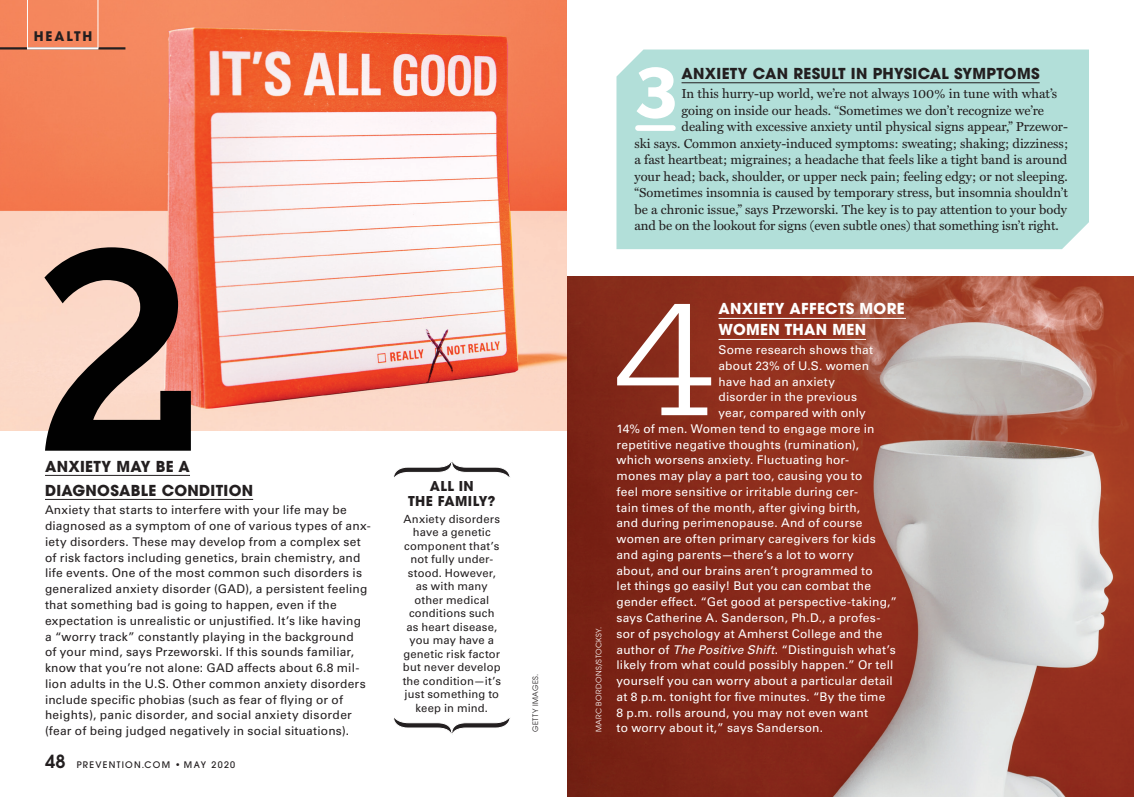
<style>
.page{position:relative;width:1134px;height:797px;background:#fff}
.page>*{position:absolute;margin:0;border:0;box-sizing:border-box;transform-origin:0 0}
.top_ten{font:500 314.55px "Egyptian Slate Pro";color:#010101}
.dep_side_txt{font:300 175.05px "Egyptian Slate Pro";color:#fff;scale:1.15 1}
.top_ten-2{font:700 78.3px "Egyptian Slate Pro";color:#fff}
.dep_side_txt-2{font:700 15px "ITC Avant Garde Pro";letter-spacing:.02em;color:#231f20}
.dep_side_txt-3{font:700 15px/21px "ITC Avant Garde Pro";letter-spacing:.02em;color:#fff}
.dep_txt_ind_5l{font:700 13.5px/15px "ITC Avant Garde Pro";letter-spacing:.03em;color:#231f20;text-align:center}
.top_ten-3{font:13.2px "Miller Text";color:#231f20}
.t1{font:700 13.2px "ITC Avant Garde Pro";letter-spacing:.15em;color:#231f20}
.dep_side_txt-4{font:12px "Univers LTCYR 55 Roman";letter-spacing:.015em;color:#fff}
.dep_side_txt-5{font:12px/15.8px "Univers LTCYR 55 Roman";letter-spacing:.015em;color:#231f20}
.dep_txt_ind_5l-2{font:11.25px/13.5px "Univers LTCYR 55 Roman";letter-spacing:.015em;color:#231f20;text-align:center}
.fea_feet_rhp{font:500 9px "ITC Avant Garde Pro";letter-spacing:.14em;color:#231f20}
.t2{font:7.5px "ITC Avant Garde Pro";letter-spacing:.05em;color:#fff}
.t3{font:7.5px "ITC Avant Garde Pro";letter-spacing:.05em;color:#231f20}
.s1{font-weight:600;font-size:18px}
.s2{font-family:"Univers LTCYR 55";font-style:italic}
</style>
<div class="page">
<img style="left:567px;top:276px;width:567px;height:520px">
<img style="left:0;top:0;width:567px;height:430px">
<hr style="left:0;top:47px;width:125px;height:2px;background:#231f20">
<hr style="left:27px;top:0;width:1px;height:48px;background:#fff">
<hr style="left:97px;top:0;width:1px;height:48px;background:#fff">
<hr style="left:27px;top:47px;width:71px;height:2px;background:#fff">
<hr style="left:45px;top:475px;width:145px;height:1px;background:#231f20">
<hr style="left:45px;top:499px;width:208px;height:1px;background:#231f20">
<hr style="left:718px;top:318px;width:188px;height:1px;background:#fff">
<hr style="left:718px;top:339px;width:148px;height:1px;background:#fff">
<div style="left:616px;top:50px;width:473px;height:199px;background:#b2dfd9"></div>
<hr style="left:682px;top:82px;width:358px;height:1px;background:#231f20">
<div style="left:638px;top:125px;width:35px;height:6px;background:#fff"></div>
<svg style="left:394px;top:460px;width:116px;height:18px"></svg>
<svg style="left:393px;top:718px;width:117px;height:17px"></svg>
<p class="t1" style="left:34px;top:28px;width:60px">HEALTH</p>
<p class="top_ten" style="left:36px;top:181px;width:168px">2</p>
<p class="dep_side_txt-2" style="left:45px;top:456px;width:147px">ANXIETY MAY BE A</p>
<p class="dep_side_txt-2" style="left:45px;top:480px;width:210px">DIAGNOSABLE CONDITION</p>
<p class="dep_side_txt-5" style="left:45px;top:501px;width:327px">Anxiety that starts to interfere with your life may be diagnosed as a symptom of one of various types of anx&shy;iety disorders. These may develop from a complex set of risk factors including genetics, brain chemistry, and life events. One of the most common such disorders is generalized anxiety disorder (GAD), a persistent feeling that something bad is going to happen, even if the expectation is unrealistic or unjustified. It’s like having a “worry track” constantly playing in the background<br>of your mind, says Przeworski. If this sounds familiar, know that you’re not alone: GAD affects about 6.8 mil&shy;lion adults in the U.S. Other common anxiety disorders include specific phobias (such as fear of flying or of heights), panic disorder, and social anxiety disorder (fear of being judged negatively in social situations).</p>
<p class="fea_feet_rhp" style="left:45px;top:758px;width:192px"><span class="s1">48</span> PREVENTION.COM • MAY 2020</p>
<p class="dep_txt_ind_5l" style="left:408px;top:478px;width:89px">ALL IN<br>THE FAMILY?</p>
<p class="dep_txt_ind_5l-2" style="left:403px;top:511px;width:100px">Anxiety disorders have a genetic component that’s not fully under&shy;stood. However, as with many other medical conditions such as heart disease, you may have a genetic risk factor but never develop the condition—it’s just something to keep in mind.</p>
<p class="t3" style="left:531px;top:732px;width:60px;rotate:-90deg">GETTY IMAGES.</p>
<p class="top_ten-2" style="left:635px;top:49px;width:46px">3</p>
<p class="dep_side_txt-2" style="left:682px;top:63px;width:360px">ANXIETY CAN RESULT IN PHYSICAL SYMPTOMS</p>
<p class="top_ten-3" style="left:682px;top:83px;width:377px">In this hurry-up world, we’re not always 100% in tune with what’s</p>
<p class="top_ten-3" style="left:682px;top:100px;width:364px">going on inside our heads. “Sometimes we don’t recognize we’re</p>
<p class="top_ten-3" style="left:682px;top:116px;width:388px">dealing with excessive anxiety until physical signs appear,” Przewor-</p>
<p class="top_ten-3" style="left:634px;top:133px;width:435px">ski says. Common anxiety-induced symptoms: sweating; shaking; dizziness;</p>
<p class="top_ten-3" style="left:634px;top:149px;width:434px">a fast heartbeat; migraines; a headache that feels like a tight band is around</p>
<p class="top_ten-3" style="left:634px;top:166px;width:435px">your head; back, shoulder, or upper neck pain; feeling edgy; or not sleeping.</p>
<p class="top_ten-3" style="left:634px;top:182px;width:435px">“Sometimes insomnia is caused by temporary stress, but insomnia shouldn’t</p>
<p class="top_ten-3" style="left:634px;top:199px;width:434px">be a chronic issue,” says Przeworski. The key is to pay attention to your body</p>
<p class="top_ten-3" style="left:634px;top:215px;width:426px">and be on the lookout for signs (even subtle ones) that something isn’t right.</p>
<p class="t2" style="left:594px;top:732px;width:107px;rotate:-90deg">MARC BORDONS/STOCKSY.</p>
<p class="dep_side_txt-3" style="left:718px;top:298px;width:188px">ANXIETY AFFECTS MORE<br>WOMEN THAN MEN</p>
<p class="dep_side_txt-4" style="left:718px;top:341px;width:156px">Some research shows that</p>
<p class="dep_side_txt-4" style="left:718px;top:357px;width:152px">about 23% of U.S. women</p>
<p class="dep_side_txt-4" style="left:718px;top:373px;width:118px">have had an anxiety</p>
<p class="dep_side_txt-4" style="left:718px;top:389px;width:140px">disorder in the previous</p>
<p class="dep_side_txt-4" style="left:718px;top:404px;width:149px">year, compared with only</p>
<p class="dep_side_txt-4" style="left:616px;top:420px;width:260px">14% of men. Women tend to engage more in</p>
<p class="dep_side_txt-4" style="left:616px;top:436px;width:244px">repetitive negative thoughts (rumination),</p>
<p class="dep_side_txt-4" style="left:616px;top:452px;width:234px">which worsens anxiety. Fluctuating hor-</p>
<p class="dep_side_txt-4" style="left:616px;top:467px;width:247px">mones may play a part too, causing you to</p>
<p class="dep_side_txt-4" style="left:616px;top:483px;width:243px">feel more sensitive or irritable during cer-</p>
<p class="dep_side_txt-4" style="left:616px;top:499px;width:245px">tain times of the month, after giving birth,</p>
<p class="dep_side_txt-4" style="left:616px;top:515px;width:247px">and during perimenopause. And of course</p>
<p class="dep_side_txt-4" style="left:616px;top:530px;width:261px">women are often primary caregivers for kids</p>
<p class="dep_side_txt-4" style="left:616px;top:546px;width:239px">and aging parents—there’s a lot to worry</p>
<p class="dep_side_txt-4" style="left:616px;top:562px;width:258px">about, and our brains aren’t programmed to</p>
<p class="dep_side_txt-4" style="left:616px;top:578px;width:256px">let things go easily! But you can combat the</p>
<p class="dep_side_txt-4" style="left:616px;top:593px;width:282px">gender effect. “Get good at perspective-taking,”</p>
<p class="dep_side_txt-4" style="left:616px;top:609px;width:265px">says Catherine A. Sanderson, Ph.D., a profes-</p>
<p class="dep_side_txt-4" style="left:616px;top:625px;width:267px">sor of psychology at Amherst College and the</p>
<p class="dep_side_txt-4" style="left:616px;top:641px;width:281px">author of <span class="s2">The Positive Shift</span>. “Distinguish what’s</p>
<p class="dep_side_txt-4" style="left:616px;top:656px;width:278px">likely from what could possibly happen.” Or tell</p>
<p class="dep_side_txt-4" style="left:616px;top:672px;width:278px">yourself you can worry about a particular detail</p>
<p class="dep_side_txt-4" style="left:616px;top:688px;width:271px">at 8 p.m. tonight for five minutes. “By the time</p>
<p class="dep_side_txt-4" style="left:616px;top:704px;width:253px">8 p.m. rolls around, you may not even want</p>
<p class="dep_side_txt-4" style="left:616px;top:719px;width:208px">to worry about it,” says Sanderson.</p>
<p class="dep_side_txt" style="left:614px;top:269px;width:89px">4</p>
</div>
